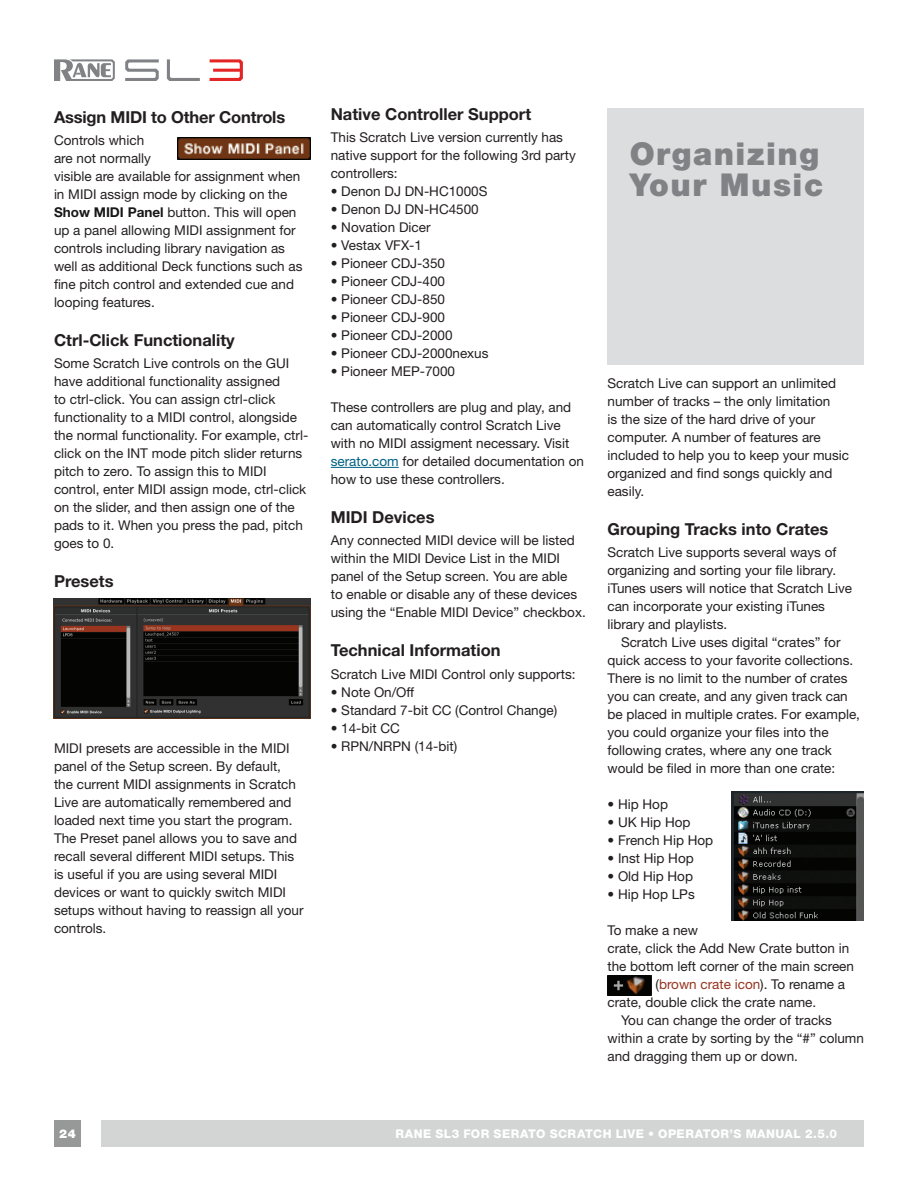
<style>
.page{position:relative;width:918px;height:1188px;background:#fff}
.page>*{position:absolute;margin:0;border:0;box-sizing:border-box;transform-origin:0 0}
.t1{font:900 31.5px/31.5px "Helvetica Neue LT Std";letter-spacing:.045em;color:#808285}
.t2{font:700 16.5px "Helvetica Neue LT Std";color:#231f20}
.t3{font:13.5px/18px "Helvetica Neue LT Std";color:#231f20}
.t4{font:13.5px "Helvetica Neue LT Std";color:#96351f}
.t5{font:800 12px "Helvetica Neue LT Std";letter-spacing:.04em;color:#fff}
.t6{font:900 12px "Helvetica Neue LT Std";color:#fff}
.s1{font-weight:700;color:#181717}
.s2{color:#006184}
.s3{color:#231f20}
</style>
<div class="page">
<div style="left:101px;top:1120px;width:763px;height:28px;background:#d3d4d4"></div>
<div style="left:54px;top:1120px;width:27px;height:28px;background:#979898"></div>
<svg style="left:125px;top:59px;width:34px;height:22px"></svg>
<svg style="left:167px;top:59px;width:33px;height:22px"></svg>
<svg style="left:54px;top:59px;width:61px;height:22px"></svg>
<svg style="left:210px;top:59px;width:33px;height:22px"></svg>
<img style="left:177px;top:138px;width:133px;height:21px">
<img style="left:54px;top:598px;width:256px;height:120px">
<hr style="left:331px;top:467px;width:68px;height:1px;background:#006184">
<img style="left:608px;top:975px;width:44px;height:21px">
<img style="left:732px;top:791px;width:132px;height:129px">
<div style="left:608px;top:108px;width:256px;height:256px;background:#dcdddf"></div>
<p class="t2" style="left:54px;top:107px;width:233px">Assign MIDI to Other Controls</p>
<p class="t3" style="left:54px;top:131px;width:250px">Controls which<br>are not normally<br>visible are available for assignment when in MIDI assign mode by clicking on the<br><span class="s1">Show MIDI Panel</span> button. This will open up a panel allowing MIDI assignment for controls including library navigation as well as additional Deck functions such as fine pitch control and extended cue and looping features.</p>
<p class="t2" style="left:54px;top:330px;width:182px">Ctrl-Click Functionality</p>
<p class="t3" style="left:54px;top:354px;width:256px">Some Scratch Live controls on the GUI have additional functionality assigned<br>to ctrl-click. You can assign ctrl-click functionality to a MIDI control, alongside the normal functionality. For example, ctrl&shy;click on the INT mode pitch slider returns pitch to zero. To assign this to MIDI control, enter MIDI assign mode, ctrl-click on the slider, and then assign one of the pads to it. When you press the pad, pitch goes to 0.</p>
<p class="t2" style="left:54px;top:571px;width:61px">Presets</p>
<p class="t3" style="left:54px;top:739px;width:251px">MIDI presets are accessible in the MIDI panel of the Setup screen. By default,<br>the current MIDI assignments in Scratch Live are automatically remembered and loaded next time you start the program.<br>The Preset panel allows you to save and recall several different MIDI setups. This is useful if you are using several MIDI devices or want to quickly switch MIDI setups without having to reassign all your controls.</p>
<p class="t2" style="left:331px;top:104px;width:202px">Native Controller Support</p>
<p class="t3" style="left:331px;top:128px;width:247px">This Scratch Live version currently has native support for the following 3rd party controllers:</p>
<p class="t3" style="left:331px;top:182px;width:158px">• Denon DJ DN-HC1000S</p>
<p class="t3" style="left:331px;top:200px;width:150px">• Denon DJ DN-HC4500</p>
<p class="t3" style="left:331px;top:218px;width:101px">• Novation Dicer</p>
<p class="t3" style="left:331px;top:236px;width:93px">• Vestax VFX-1</p>
<p class="t3" style="left:331px;top:254px;width:116px">• Pioneer CDJ-350</p>
<p class="t3" style="left:331px;top:272px;width:116px">• Pioneer CDJ-400</p>
<p class="t3" style="left:331px;top:290px;width:116px">• Pioneer CDJ-850</p>
<p class="t3" style="left:331px;top:308px;width:116px">• Pioneer CDJ-900</p>
<p class="t3" style="left:331px;top:326px;width:123px">• Pioneer CDJ-2000</p>
<p class="t3" style="left:331px;top:344px;width:159px">• Pioneer CDJ-2000nexus</p>
<p class="t3" style="left:331px;top:362px;width:126px">• Pioneer MEP-7000</p>
<p class="t3" style="left:331px;top:398px;width:255px">These controllers are plug and play, and can automatically control Scratch Live with no MIDI assigment necessary. Visit <span class="s2">serato.com</span> for detailed documentation on how to use these controllers.</p>
<p class="t2" style="left:331px;top:507px;width:105px">MIDI Devices</p>
<p class="t3" style="left:331px;top:531px;width:257px">Any connected MIDI device will be listed within the MIDI Device List in the MIDI panel of the Setup screen. You are able<br>to enable or disable any of these devices using the “Enable MIDI Device” checkbox.</p>
<p class="t2" style="left:331px;top:640px;width:171px">Technical Information</p>
<p class="t3" style="left:331px;top:665px;width:246px">Scratch Live MIDI Control only supports:</p>
<p class="t3" style="left:331px;top:683px;width:85px">• Note On/Off</p>
<p class="t3" style="left:331px;top:701px;width:228px">• Standard 7-bit CC (Control Change)</p>
<p class="t3" style="left:331px;top:719px;width:71px">• 14-bit CC</p>
<p class="t3" style="left:331px;top:737px;width:128px">• RPN/NRPN (14-bit)</p>
<h1 class="t1" style="left:630px;top:137px;width:195px">Organizing<br>Your Music</h1>
<p class="t3" style="left:608px;top:374px;width:243px">Scratch Live can support an unlimited number of tracks – the only limitation<br>is the size of the hard drive of your computer. A number of features are included to help you to keep your music organized and find songs quickly and easily.</p>
<p class="t2" style="left:608px;top:519px;width:222px">Grouping Tracks into Crates</p>
<p class="t3" style="left:608px;top:543px;width:246px">Scratch Live supports several ways of organizing and sorting your file library. iTunes users will notice that Scratch Live can incorporate your existing iTunes library and playlists.</p>
<p class="t3" style="left:608px;top:633px;width:254px;text-indent:14px">Scratch Live uses digital “crates” for quick access to your favorite collections.<br>There is no limit to the number of crates you can create, and any given track can be placed in multiple crates. For example, you could organize your files into the following crates, where any one track would be filed in more than one crate:</p>
<p class="t3" style="left:608px;top:795px;width:62px">• Hip Hop</p>
<p class="t3" style="left:608px;top:813px;width:85px">• UK Hip Hop</p>
<p class="t3" style="left:608px;top:831px;width:107px">• French Hip Hop</p>
<p class="t3" style="left:608px;top:849px;width:88px">• Inst Hip Hop</p>
<p class="t3" style="left:608px;top:867px;width:87px">• Old Hip Hop</p>
<p class="t3" style="left:608px;top:885px;width:89px">• Hip Hop LPs</p>
<p class="t3" style="left:608px;top:921px;width:92px">To make a new</p>
<p class="t3" style="left:608px;top:939px;width:243px">crate, click the Add New Crate button in</p>
<p class="t3" style="left:608px;top:957px;width:248px">the bottom left corner of the main screen</p>
<p class="t4" style="left:656px;top:976px;width:191px"><span class="s3">(</span>brown crate icon<span class="s3">). To rename a</span></p>
<p class="t3" style="left:608px;top:993px;width:210px">crate, double click the crate name.</p>
<p class="t3" style="left:621px;top:1011px;width:213px">You can change the order of tracks</p>
<p class="t3" style="left:608px;top:1029px;width:258px">within a crate by sorting by the “#” column</p>
<p class="t3" style="left:608px;top:1047px;width:192px">and dragging them up or down.</p>
<p class="t6" style="left:59px;top:1127px;width:18px">24</p>
<p class="t5" style="left:395px;top:1127px;width:443px">RANE SL3 FOR SERATO SCRATCH LIVE • OPERATOR’S MANUAL 2.5.0</p>
</div>
